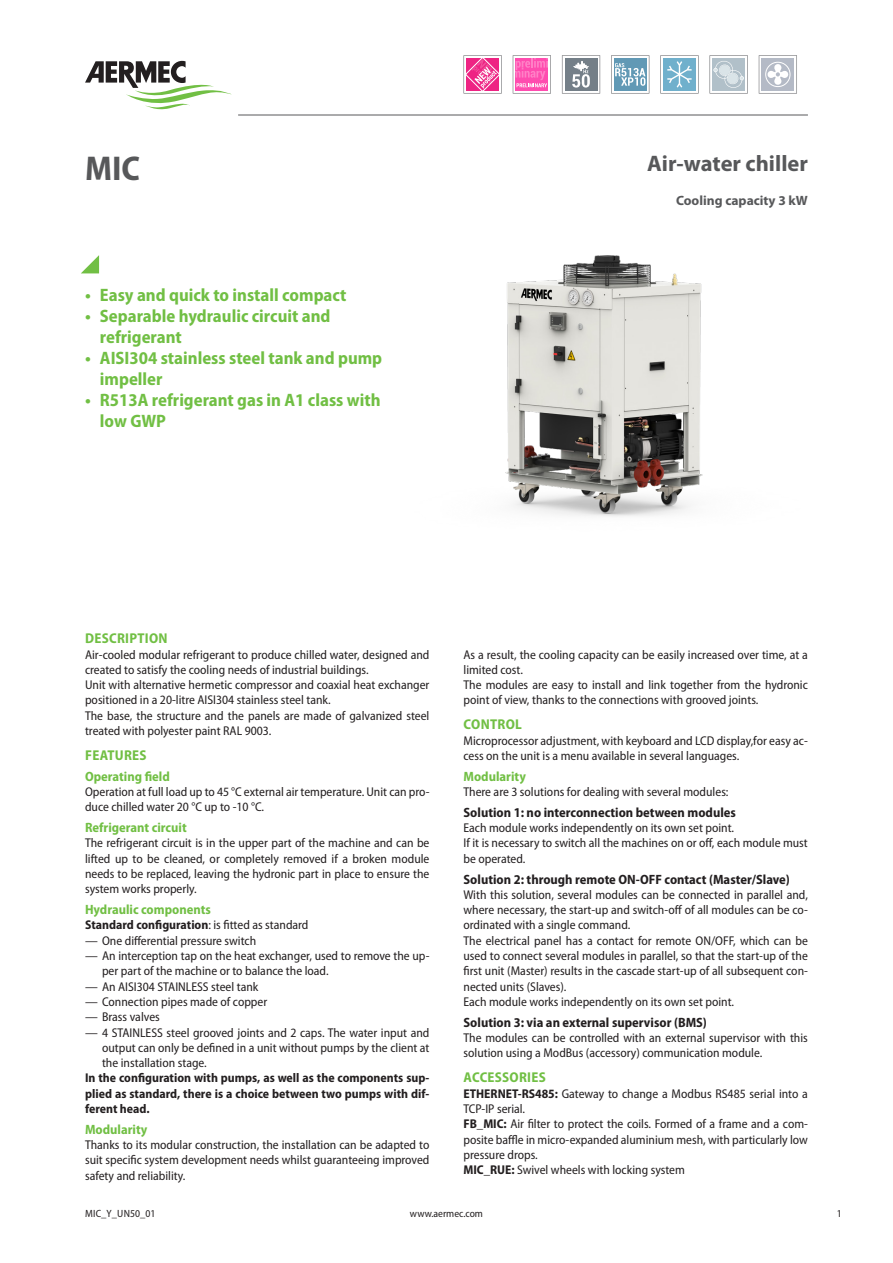
<style>
.page{position:relative;width:893px;height:1263px;background:#fff}
.page>*{position:absolute;margin:0;border:0;box-sizing:border-box;transform-origin:0 0}
.grandezza_en{font:700 semi-condensed 34.5px "Myriad Pro";color:#57585a}
.descrizione_en{font:700 22.5px "Myriad Pro";color:#57585a}
.t1{font:700 semi-condensed 18px/21px "Myriad Pro";color:#71bf44}
.t2{font:700 semi-condensed 14.25px "Myriad Pro";letter-spacing:.02em;color:#71bf44}
.t3{font:700 semi-condensed 13.5px "Myriad Pro";color:#231f20}
.t4{font:700 semi-condensed 13.5px "Myriad Pro";color:#71bf44}
.dettaglio_en{font:700 13.5px "Myriad Pro";color:#57585a}
.normale_en{font:semi-condensed 12.75px/15.3px "Myriad Pro";color:#231f20}
.normaleInline_en{font:semi-condensed 12.75px/15.3px "Myriad Pro";color:#231f20}
.normaleEvidenziato_en{font:700 semi-condensed 12.75px/15.3px "Myriad Pro";color:#231f20;text-align:justify}
.normaleInline_en-2{font:700 semi-condensed 12.75px "Myriad Pro";color:#231f20}
.t5{font:semi-condensed 10.5px "Myriad Pro";color:#231f20}
.s1{font-weight:400}
.s2{font-weight:700}
</style>
<div class="page">
<svg style="left:81px;top:255px;width:18px;height:18px"></svg>
<hr style="left:238px;top:115px;width:570px;height:1px;background:#57585a">
<img style="left:505px;top:255px;width:198px;height:262px">
<svg style="left:85px;top:61px;width:147px;height:48px"></svg>
<svg style="left:463px;top:55px;width:39px;height:39px"></svg>
<svg style="left:513px;top:55px;width:38px;height:39px"></svg>
<svg style="left:562px;top:55px;width:38px;height:39px"></svg>
<svg style="left:611px;top:55px;width:38px;height:39px"></svg>
<svg style="left:660px;top:55px;width:39px;height:39px"></svg>
<svg style="left:709px;top:55px;width:39px;height:39px"></svg>
<svg style="left:759px;top:55px;width:38px;height:39px"></svg>
<p class="grandezza_en" style="left:85px;top:146px;width:56px">MIC</p>
<p class="t1" style="left:85px;top:284px;width:263px">• Easy and quick to install compact</p>
<p class="t1" style="left:100px;top:305px;width:232px;text-indent:-15px">• Separable hydraulic circuit and refrigerant</p>
<p class="t1" style="left:100px;top:347px;width:284px;text-indent:-15px">• AISI304 stainless steel tank and pump impeller</p>
<p class="t1" style="left:100px;top:389px;width:282px;text-indent:-15px">• R513A refrigerant gas in A1 class with low GWP</p>
<p class="descrizione_en" style="left:647px;top:149px;width:162px">Air-water chiller</p>
<p class="dettaglio_en" style="left:676px;top:192px;width:133px">Cooling capacity 3 kW</p>
<p class="t2" style="left:85px;top:629px;width:84px">DESCRIPTION</p>
<p class="normale_en" style="left:85px;top:646px;width:346px">Air-cooled modular refrigerant to produce chilled water, designed and created to satisfy the cooling needs of industrial buildings.</p>
<p class="normale_en" style="left:85px;top:677px;width:346px">Unit with alternative hermetic compressor and coaxial heat exchanger positioned in a 20-litre AISI304 stainless steel tank.</p>
<p class="normale_en" style="left:85px;top:708px;width:346px">The base, the structure and the panels are made of galvanized steel treated with polyester paint RAL 9003.</p>
<p class="t2" style="left:85px;top:746px;width:63px">FEATURES</p>
<p class="t4" style="left:85px;top:767px;width:86px">Operating field</p>
<p class="normale_en" style="left:85px;top:784px;width:346px">Operation at full load up to 45 °C external air temperature. Unit can pro&shy;duce chilled water 20 °C up to -10 °C.</p>
<p class="t4" style="left:85px;top:819px;width:103px">Refrigerant circuit</p>
<p class="normale_en" style="left:85px;top:835px;width:346px;text-align:justify">The refrigerant circuit is in the upper part of the machine and can be lifted up to be cleaned, or completely removed if a broken module needs to be replaced, leaving the hydronic part in place to ensure the system works properly.</p>
<p class="t4" style="left:85px;top:901px;width:127px">Hydraulic components</p>
<p class="normaleInline_en-2" style="left:85px;top:917px;width:225px">Standard configuration<span class="s1">: is fitted as standard</span></p>
<p class="normale_en" style="left:85px;top:933px;width:173px">— One differential pressure switch</p>
<p class="normale_en" style="left:102px;top:948px;width:329px;text-indent:-17px">— An interception tap on the heat exchanger, used to remove the up&shy;per part of the machine or to balance the load.</p>
<p class="normale_en" style="left:85px;top:978px;width:175px">— An AISI304 STAINLESS steel tank</p>
<p class="normale_en" style="left:85px;top:994px;width:184px">— Connection pipes made of copper</p>
<p class="normale_en" style="left:85px;top:1009px;width:76px">— Brass valves</p>
<p class="normale_en" style="left:102px;top:1024px;width:329px;text-align:justify;text-indent:-17px">— 4 STAINLESS steel grooved joints and 2 caps. The water input and output can only be defined in a unit without pumps by the client at the installation stage.</p>
<p class="normaleEvidenziato_en" style="left:85px;top:1070px;width:346px">In the configuration with pumps, as well as the components sup&shy;plied as standard, there is a choice between two pumps with dif&shy;ferent head.</p>
<p class="t4" style="left:85px;top:1120px;width:64px">Modularity</p>
<p class="normale_en" style="left:85px;top:1137px;width:346px;text-align:justify">Thanks to its modular construction, the installation can be adapted to suit specific system development needs whilst guaranteeing improved safety and reliability.</p>
<p class="normale_en" style="left:463px;top:646px;width:346px">As a result, the cooling capacity can be easily increased over time, at a limited cost.</p>
<p class="normale_en" style="left:463px;top:677px;width:346px">The modules are easy to install and link together from the hydronic point of view, thanks to the connections with grooved joints.</p>
<p class="t2" style="left:464px;top:715px;width:60px">CONTROL</p>
<p class="normale_en" style="left:463px;top:733px;width:346px">Microprocessor adjustment, with keyboard and LCD display,for easy ac&shy;cess on the unit is a menu available in several languages.</p>
<p class="t4" style="left:463px;top:767px;width:64px">Modularity</p>
<p class="normale_en" style="left:463px;top:784px;width:267px">There are 3 solutions for dealing with several modules:</p>
<p class="t3" style="left:463px;top:804px;width:274px">Solution 1: no interconnection between modules</p>
<p class="normale_en" style="left:463px;top:820px;width:272px">Each module works independently on its own set point.</p>
<p class="normale_en" style="left:463px;top:835px;width:346px">If it is necessary to switch all the machines on or off, each module must be operated.</p>
<p class="t3" style="left:463px;top:870px;width:328px">Solution 2: through remote ON-OFF contact (Master/Slave)</p>
<p class="normale_en" style="left:463px;top:887px;width:346px;text-align:justify">With this solution, several modules can be connected in parallel and, where necessary, the start-up and switch-off of all modules can be co&shy;ordinated with a single command.</p>
<p class="normale_en" style="left:463px;top:933px;width:346px;text-align:justify">The electrical panel has a contact for remote ON/OFF, which can be used to connect several modules in parallel, so that the start-up of the first unit (Master) results in the cascade start-up of all subsequent con&shy;nected units (Slaves).</p>
<p class="normale_en" style="left:463px;top:994px;width:272px">Each module works independently on its own set point.</p>
<p class="t3" style="left:463px;top:1013px;width:245px">Solution 3: via an external supervisor (BMS)</p>
<p class="normale_en" style="left:463px;top:1030px;width:346px">The modules can be controlled with an external supervisor with this solution using a ModBus (accessory) communication module.</p>
<p class="t2" style="left:464px;top:1068px;width:84px">ACCESSORIES</p>
<p class="normaleInline_en" style="left:463px;top:1085px;width:346px"><span class="s2">ETHERNET-RS485:</span> Gateway to change a Modbus RS485 serial into a<br>TCP-IP serial.</p>
<p class="normaleInline_en" style="left:463px;top:1116px;width:346px;text-align:justify"><span class="s2">FB_MIC:</span> Air filter to protect the coils. Formed of a frame and a com&shy;posite baffle in micro-expanded aluminium mesh, with particularly low pressure drops.</p>
<p class="normaleInline_en" style="left:463px;top:1162px;width:223px"><span class="s2">MIC_RUE:</span> Swivel wheels with locking system</p>
<p class="t5" style="left:85px;top:1207px;width:72px">MIC_Y_UN50_01</p>
<p class="t5" style="left:410px;top:1207px;width:75px">www.aermec.com</p>
<p class="t5" style="left:837px;top:1207px;width:6px">1</p>
</div>
